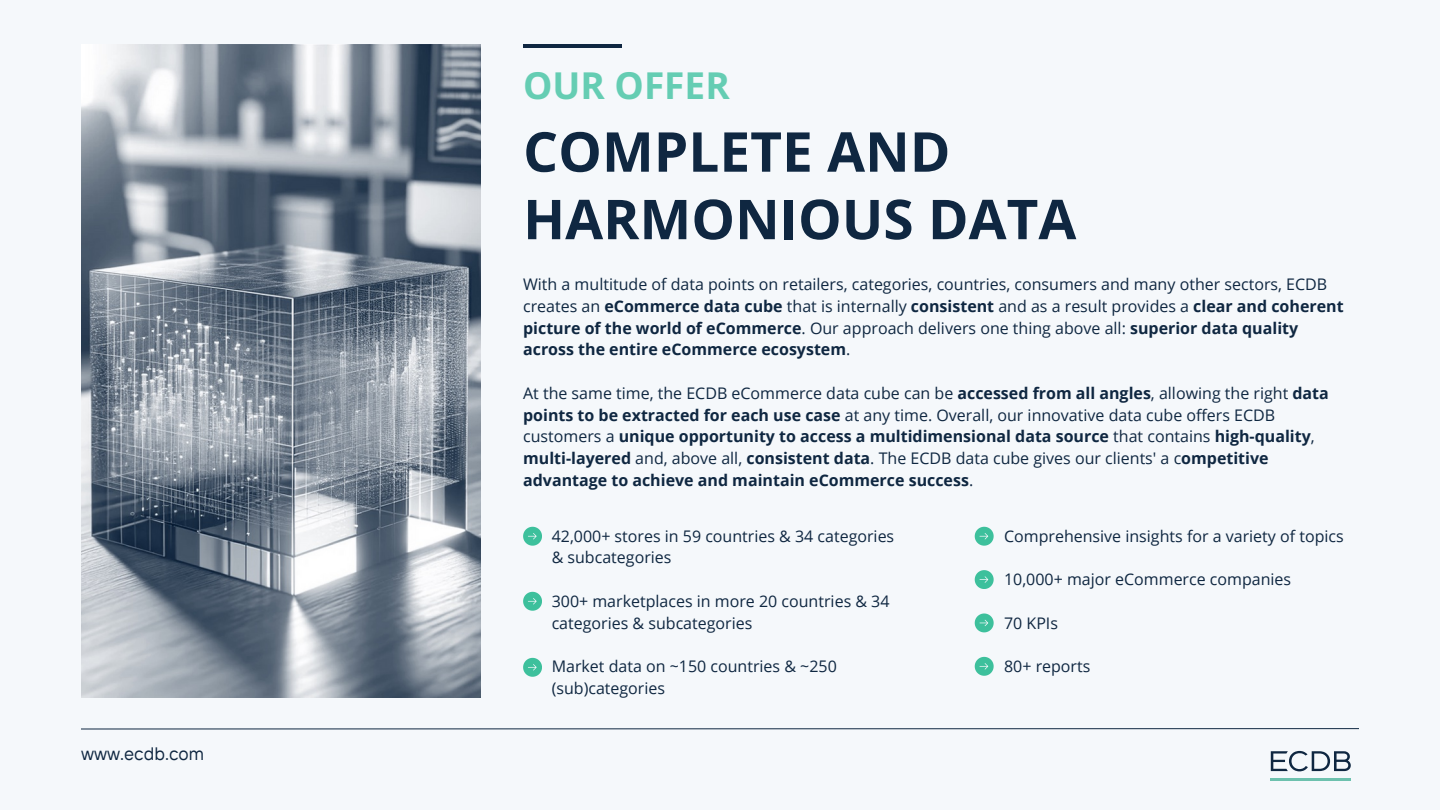
<style>
.page{position:relative;width:1440px;height:810px;background:#f5f8fb}
.page>*{position:absolute;margin:0;border:0;box-sizing:border-box;transform-origin:0 0}
.t1{font:700 55px/67.5px "Open Sans";color:#0f2741}
.t2{font:700 37px "Open Sans";color:#65cdb3}
.t3{font:18px "TT Interphases";color:#0f2741}
.t4{font:16px/21.8px "Open Sans";color:#0f2741}
.t5{font:700 16px/21.8px "Open Sans";color:#0f2741}
.s1{font-weight:700}
.s2{font-weight:400}
</style>
<div class="page">
<img style="left:81px;top:44px;width:400px;height:653px">
<svg style="left:81px;top:728px;width:1278px;height:2px"></svg>
<hr style="left:1271px;top:778px;width:80px;height:2px;background:#6dc1ae">
<svg style="left:1271px;top:751px;width:80px;height:20px"></svg>
<svg style="left:523px;top:527px;width:19px;height:19px"></svg>
<svg style="left:523px;top:592px;width:19px;height:19px"></svg>
<svg style="left:523px;top:658px;width:19px;height:19px"></svg>
<svg style="left:975px;top:527px;width:18px;height:19px"></svg>
<svg style="left:975px;top:570px;width:18px;height:19px"></svg>
<svg style="left:975px;top:657px;width:18px;height:19px"></svg>
<svg style="left:975px;top:614px;width:18px;height:18px"></svg>
<hr style="left:523px;top:44px;width:98px;height:4px;background:#0f2741">
<p class="t3" style="left:81px;top:742px;width:125px">www.ecdb.com</p>
<h2 class="t2" style="left:523px;top:59px;width:208px">OUR OFFER</h2>
<h1 class="t1" style="left:523px;top:117px;width:555px">COMPLETE AND<br>HARMONIOUS DATA</h1>
<p class="t4" style="left:523px;top:273px;width:822px">With a multitude of data points on retailers, categories, countries, consumers and many other sectors, ECDB creates an <span class="s1">eCommerce data cube</span> that is internally <span class="s1">consistent</span> and as a result provides a <span class="s1">clear and coherent picture of the world of eCommerce</span>. Our approach delivers one thing above all: <span class="s1">superior data quality across the entire eCommerce ecosystem</span>.</p>
<p class="t5" style="left:523px;top:382px;width:807px"><span class="s2">At the same time, the ECDB eCommerce data cube can be</span> accessed from all angles<span class="s2">, allowing the right</span> data points to be extracted for each use case <span class="s2">at any time. Overall, our innovative data cube offers ECDB customers a</span> unique opportunity to access a multidimensional data source <span class="s2">that contains</span> high-quality<span class="s2">, </span>multi-layered <span class="s2">and, above all,</span> consistent data<span class="s2">. The ECDB data cube gives our clients' a c</span>ompetitive advantage to achieve and maintain eCommerce success<span class="s2">.</span></p>
<p class="t4" style="left:552px;top:525px;width:344px">42,000+ stores in 59 countries &amp; 34 categories &amp; subcategories</p>
<p class="t4" style="left:552px;top:590px;width:339px">300+ marketplaces in more 20 countries &amp; 34 categories &amp; subcategories</p>
<p class="t4" style="left:552px;top:655px;width:287px">Market data on ~150 countries &amp; ~250 (sub)categories</p>
<p class="t4" style="left:1004px;top:525px;width:341px">Comprehensive insights for a variety of topics</p>
<p class="t4" style="left:1004px;top:568px;width:289px">10,000+ major eCommerce companies</p>
<p class="t4" style="left:1004px;top:612px;width:55px">70 KPIs</p>
<p class="t4" style="left:1004px;top:655px;width:88px">80+ reports</p>
</div>
